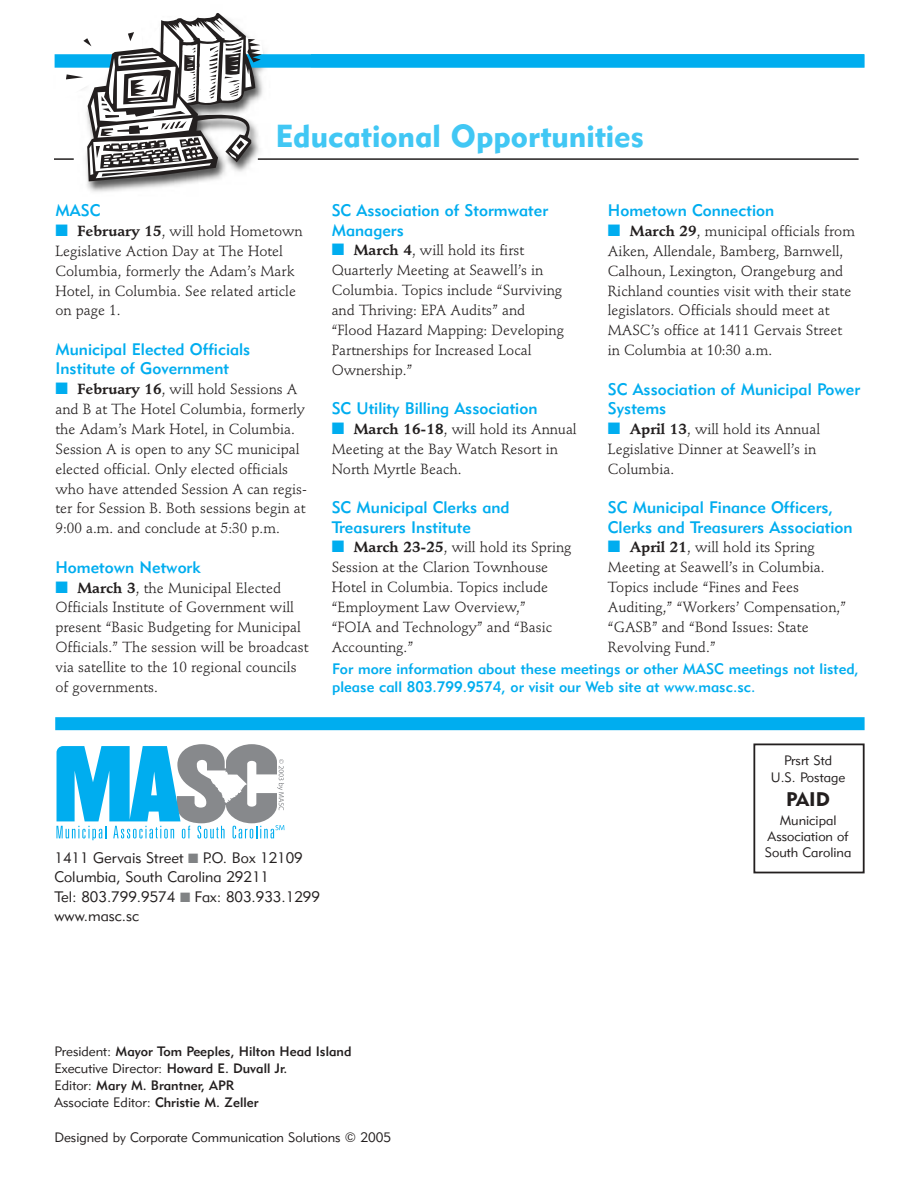
<style>
.page{position:relative;width:918px;height:1188px;background:#fff}
.page>*{position:absolute;margin:0;border:0;box-sizing:border-box;transform-origin:0 0}
.t1{font:31.5px "Geometric 415 BT Black A";color:#41c7f4}
.t2{font:19.5px "Geometric 415 BT Black A";color:#231f1f}
.t3{font:16.5px/19.5px "Geometric 415 BT Medium A";color:#00adef}
.t4{font:15px/18px "Geometric 415 BT Medium A";color:#00adef}
.t5{font:15px/19.5px "Geometric 415 BT Lite A";color:#231f1f}
.t6{font:14.55px/20px "Stempel Schneidler";color:#231f1f}
.t7{font:13.5px/16.2px "Geometric 415 BT Lite A";color:#231f1f;text-align:center}
.t8{font:13.5px "Geometric 415 BT Medium A";color:#231f1f}
.s1{color:#00adef}
.s2{font-weight:700}
.s3{color:#808284}
.s4{font-family:"Geometric 415 BT Lite A"}
.s5{font-family:"Geometric 415 BT Medium A"}
</style>
<div class="page">
<div style="left:55px;top:54px;width:810px;height:14px;background:#00adef"></div>
<div style="left:55px;top:717px;width:810px;height:13px;background:#00adef"></div>
<div style="left:753px;top:744px;width:112px;height:129px;border:2px solid #231f1f"></div>
<hr style="left:258px;top:158px;width:601px;height:2px;background:#231f1f">
<svg style="left:56px;top:744px;width:228px;height:96px"></svg>
<svg style="left:54px;top:16px;width:212px;height:176px"></svg>
<h1 class="t1" style="left:275px;top:125px;width:370px">Educational Opportunities</h1>
<p class="t3" style="left:55px;top:202px;width:47px">MASC</p>
<p class="t6" style="left:55px;top:222px;width:249px"><span class="s1">■</span> <span class="s2">February 15</span>, will hold Hometown<br>Legislative Action Day at The Hotel<br>Columbia, formerly the Adam’s Mark<br>Hotel, in Columbia. See related article on page 1.</p>
<p class="t3" style="left:55px;top:341px;width:197px">Municipal Elected Officials<br>Institute of Government</p>
<p class="t6" style="left:55px;top:381px;width:253px"><span class="s1">■</span> <span class="s2">February 16</span>, will hold Sessions A and B at The Hotel Columbia, formerly the Adam’s Mark Hotel, in Columbia.<br>Session A is open to any SC municipal elected official. Only elected officials who have attended Session A can regis&shy;ter for Session B. Both sessions begin at 9:00 a.m. and conclude at 5:30 p.m.</p>
<p class="t3" style="left:55px;top:559px;width:147px">Hometown Network</p>
<p class="t6" style="left:55px;top:579px;width:255px"><span class="s1">■</span> <span class="s2">March 3</span>, the Municipal Elected Officials Institute of Government will present “Basic Budgeting for Municipal Officials.” The session will be broadcast via satellite to the 10 regional councils of governments.</p>
<p class="t3" style="left:332px;top:202px;width:218px">SC Association of Stormwater<br>Managers</p>
<p class="t6" style="left:332px;top:242px;width:234px"><span class="s1">■</span> <span class="s2">March 4</span>, will hold its first<br>Quarterly Meeting at Seawell’s in<br>Columbia. Topics include “Surviving and Thriving: EPA Audits” and “Flood Hazard Mapping: Developing<br>Partnerships for Increased Local<br>Ownership.”</p>
<p class="t3" style="left:332px;top:400px;width:207px">SC Utility Billing Association</p>
<p class="t6" style="left:332px;top:420px;width:247px"><span class="s1">■</span> <span class="s2">March 16-18</span>, will hold its Annual<br>Meeting at the Bay Watch Resort in<br>North Myrtle Beach.</p>
<p class="t3" style="left:332px;top:499px;width:180px">SC Municipal Clerks and<br>Treasurers Institute</p>
<p class="t6" style="left:332px;top:539px;width:241px"><span class="s1">■</span> <span class="s2">March 23-25</span>, will hold its Spring<br>Session at the Clarion Townhouse<br>Hotel in Columbia. Topics include “Employment Law Overview,”<br>“FOIA and Technology” and “Basic<br>Accounting.”</p>
<p class="t3" style="left:608px;top:202px;width:168px">Hometown Connection</p>
<p class="t6" style="left:608px;top:222px;width:249px"><span class="s1">■</span> <span class="s2">March 29</span>, municipal officials from Aiken, Allendale, Bamberg, Barnwell, Calhoun, Lexington, Orangeburg and Richland counties visit with their state legislators. Officials should meet at MASC’s office at 1411 Gervais Street in Columbia at 10:30 a.m.</p>
<p class="t3" style="left:608px;top:381px;width:254px">SC Association of Municipal Power<br>Systems</p>
<p class="t6" style="left:608px;top:420px;width:214px"><span class="s1">■</span> <span class="s2">April 13</span>, will hold its Annual<br>Legislative Dinner at Seawell’s in<br>Columbia.</p>
<p class="t3" style="left:608px;top:499px;width:246px">SC Municipal Finance Officers,<br>Clerks and Treasurers Association</p>
<p class="t6" style="left:608px;top:539px;width:240px"><span class="s1">■</span> <span class="s2">April 21</span>, will hold its Spring<br>Meeting at Seawell’s in Columbia.<br>Topics include “Fines and Fees<br>Auditing,” “Workers’ Compensation,” “GASB” and “Bond Issues: State<br>Revolving Fund.”</p>
<p class="t4" style="left:332px;top:661px;width:528px">For more information about these meetings or other MASC meetings not listed, please call 803.799.9574, or visit our Web site at www.masc.sc.</p>
<p class="t5" style="left:54px;top:850px;width:267px">1411 Gervais Street <span class="s3">■</span> P.O. Box 12109<br>Columbia, South Carolina 29211<br>Tel: 803.799.9574 <span class="s3">■</span> Fax: 803.933.1299 www.masc.sc</p>
<p class="t7" style="left:771px;top:754px;width:76px">Prsrt Std<br>U.S. Postage</p>
<h2 class="t2" style="left:786px;top:792px;width:45px">PAID</h2>
<p class="t7" style="left:765px;top:814px;width:88px">Municipal<br>Association of<br>South Carolina</p>
<p class="t8" style="left:54px;top:1046px;width:299px"><span class="s4">President:</span> Mayor Tom Peeples, Hilton Head Island</p>
<p class="t7" style="left:54px;top:1062px;width:234px">Executive Director: <span class="s5">Howard E. Duvall Jr.</span></p>
<p class="t8" style="left:54px;top:1081px;width:182px"><span class="s4">Editor:</span> Mary M. Brantner, APR</p>
<p class="t7" style="left:54px;top:1096px;width:206px">Associate Editor: <span class="s5">Christie M. Zeller</span></p>
<p class="t7" style="left:54px;top:1131px;width:338px">Designed by Corporate Communication Solutions © 2005</p>
</div>
